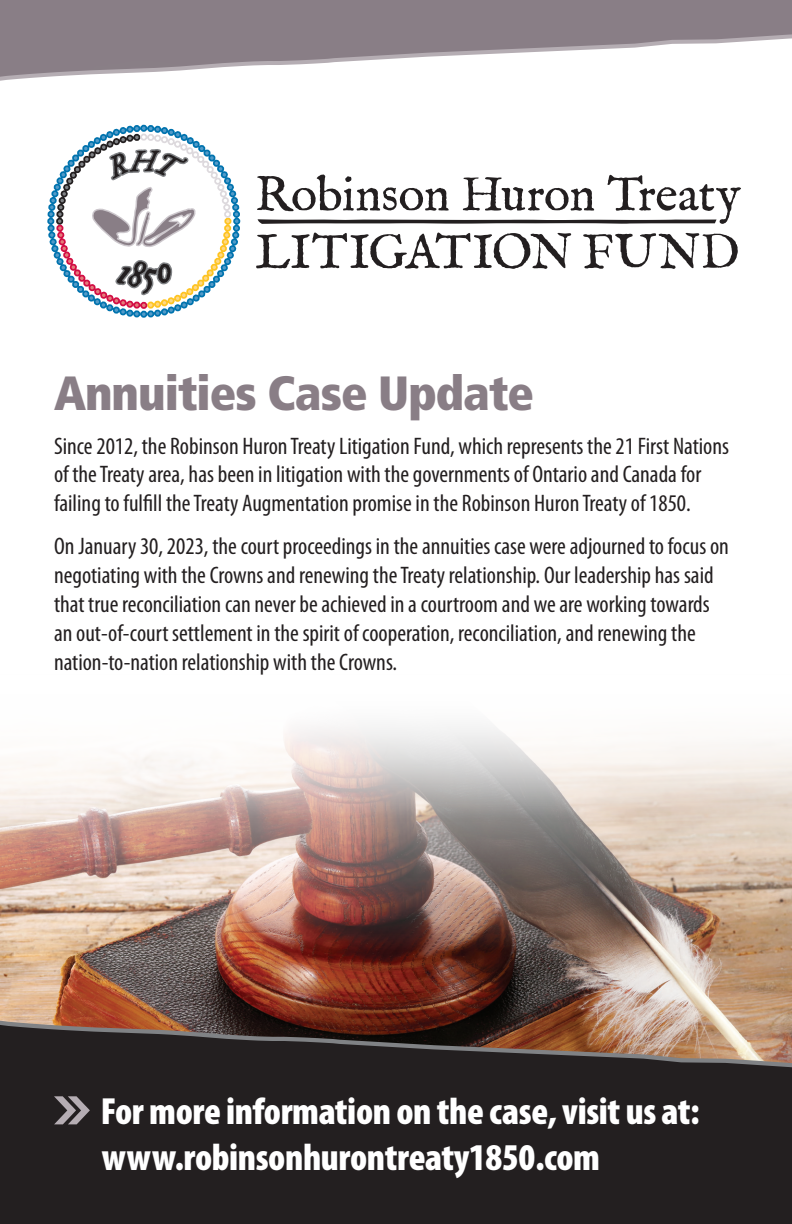
<style>
.page{position:relative;width:792px;height:1224px;background:#fff}
.page>*{position:absolute;margin:0;border:0;box-sizing:border-box;transform-origin:0 0}
.NEW_Frutiger_Header{font:900 condensed 48px "Frutiger LT Std";letter-spacing:-.02em;color:#897e86}
.Header_2{font:900 condensed 38px/45.6px "Myriad Pro";letter-spacing:-.01em;color:#fff}
.Body{font:condensed 24px/28.8px "Myriad Pro";color:#231f20}
</style>
<div class="page">
<img style="left:0;top:824px;width:792px;height:196px">
<svg style="left:0;top:726px;width:792px;height:98px"></svg>
<svg style="left:0;top:1024px;width:792px;height:200px;background:#2d2625"></svg>
<svg style="left:0;top:0;width:792px;height:52px;background:#8f848c"></svg>
<svg style="left:256px;top:233px;width:482px;height:36px"></svg>
<svg style="left:257px;top:175px;width:484px;height:49px"></svg>
<svg style="left:49px;top:126px;width:190px;height:190px"></svg>
<svg style="left:54px;top:1096px;width:36px;height:28px"></svg>
<p class="NEW_Frutiger_Header" style="left:54px;top:364px;width:482px">Annuities Case Update</p>
<p class="Body" style="left:54px;top:431px;width:677px">Since 2012, the Robinson Huron Treaty Litigation Fund, which represents the 21 First Nations of the Treaty area, has been in litigation with the governments of Ontario and Canada for failing to fulfill the Treaty Augmentation promise in the Robinson Huron Treaty of 1850.</p>
<p class="Body" style="left:54px;top:532px;width:677px">On January 30, 2023, the court proceedings in the annuities case were adjourned to focus on negotiating with the Crowns and renewing the Treaty relationship. Our leadership has said that true reconciliation can never be achieved in a courtroom and we are working towards an out-of-court settlement in the spirit of cooperation, reconciliation, and renewing the nation-to-nation relationship with the Crowns.</p>
<p class="Header_2" style="left:101px;top:1088px;width:600px">For more information on the case, visit us at: www.robinsonhurontreaty1850.com</p>
</div>
